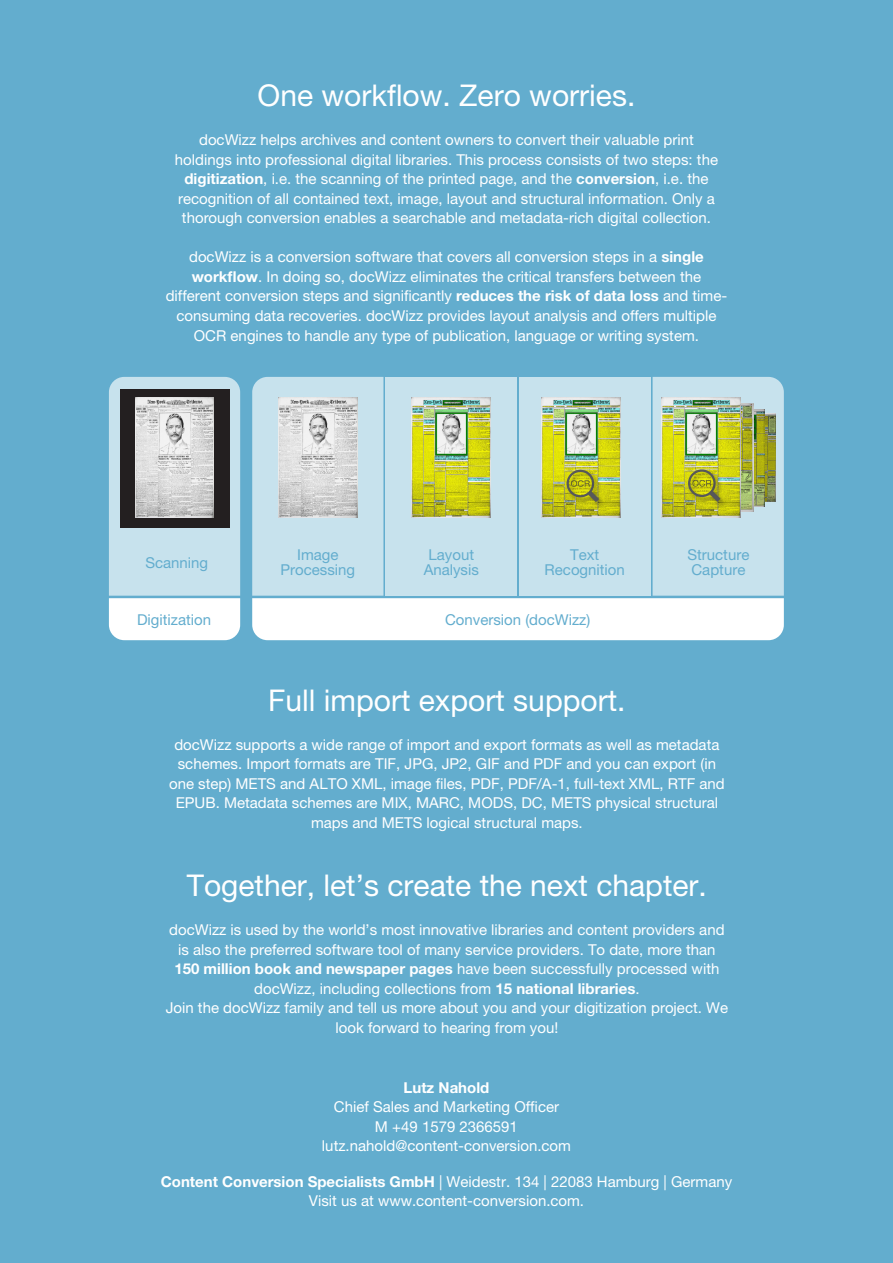
<style>
.page{position:relative;width:893px;height:1263px;background:#63adce}
.page>*{position:absolute;margin:0;border:0;box-sizing:border-box;transform-origin:0 0}
.t1{font:30px "Helvetica Neue LT Pro";color:#fff}
.t2{font:15px/19.5px "Helvetica Neue LT Pro";color:#fff;text-align:center}
.t3{font:15px "Helvetica Neue LT Pro";color:#63adce}
.t4{font:700 15px "Helvetica Neue LT Pro";color:#fff}
.s1{font-weight:700}
</style>
<div class="page">
<svg style="left:109px;top:377px;width:131px;height:263px;background:#b6c1c6"></svg>
<svg style="left:252px;top:377px;width:532px;height:263px;background:#cbddc9"></svg>
<p class="t1" style="left:258px;top:78px;width:379px">One workflow. Zero worries.</p>
<p class="t2" style="left:175px;top:130px;width:545px">docWizz helps archives and content owners to convert their valuable print holdings into professional digital libraries. This process consists of two steps: the <span class="s1">digitization</span>, i.e. the scanning of the printed page, and the <span class="s1">conversion</span>, i.e. the recognition of all contained text, image, layout and structural information. Only a thorough conversion enables a searchable and metadata-rich digital collection.</p>
<p class="t2" style="left:166px;top:247px;width:563px">docWizz is a conversion software that covers all conversion steps in a <span class="s1">single workflow</span>. In doing so, docWizz eliminates the critical transfers between the different conversion steps and significantly <span class="s1">reduces the risk of data loss</span> and time&shy;consuming data recoveries. docWizz provides layout analysis and offers multiple OCR engines to handle any type of publication, language or writing system.</p>
<p class="t3" style="left:145px;top:553px;width:64px">Scanning</p>
<p class="t3" style="left:297px;top:546px;width:43px">Image</p>
<p class="t3" style="left:280px;top:561px;width:76px">Processing</p>
<p class="t3" style="left:429px;top:546px;width:47px">Layout</p>
<p class="t3" style="left:424px;top:561px;width:57px">Analysis</p>
<p class="t3" style="left:570px;top:546px;width:31px">Text</p>
<p class="t3" style="left:545px;top:561px;width:82px">Recognition</p>
<p class="t3" style="left:137px;top:610px;width:76px">Digitization</p>
<p class="t3" style="left:445px;top:610px;width:147px">Conversion (docWizz)</p>
<p class="t3" style="left:687px;top:546px;width:63px">Structure</p>
<p class="t3" style="left:691px;top:561px;width:55px">Capture</p>
<p class="t1" style="left:268px;top:682px;width:359px">Full import export support.</p>
<p class="t2" style="left:169px;top:735px;width:557px">docWizz supports a wide range of import and export formats as well as metadata schemes. Import formats are TIF, JPG, JP2, GIF and PDF and you can export (in one step) METS and ALTO XML, image files, PDF, PDF/A-1, full-text XML, RTF and EPUB. Metadata schemes are MIX, MARC, MODS, DC, METS physical structural maps and METS logical structural maps.</p>
<p class="t1" style="left:187px;top:868px;width:522px">Together, let’s create the next chapter.</p>
<p class="t2" style="left:169px;top:920px;width:557px">docWizz is used by the world’s most innovative libraries and content providers and is also the preferred software tool of many service providers. To date, more than <span class="s1">150 million book and newspaper pages</span> have been successfully processed with docWizz, including collections from <span class="s1">15 national libraries</span>.</p>
<p class="t2" style="left:166px;top:998px;width:564px">Join the docWizz family and tell us more about you and your digitization project. We look forward to hearing from you!</p>
<p class="t4" style="left:404px;top:1078px;width:87px">Lutz Nahold</p>
<p class="t2" style="left:334px;top:1097px;width:227px">Chief Sales and Marketing Officer</p>
<p class="t2" style="left:375px;top:1116px;width:144px">M +49 1579 2366591</p>
<p class="t2" style="left:322px;top:1136px;width:250px">lutz.nahold@content-conversion.com</p>
<p class="t2" style="left:161px;top:1171px;width:573px"><span class="s1">Content Conversion Specialists GmbH</span> | Weidestr. 134 | 22083 Hamburg | Germany</p>
<p class="t2" style="left:309px;top:1191px;width:277px">Visit us at www.content-conversion.com.</p>
</div>
